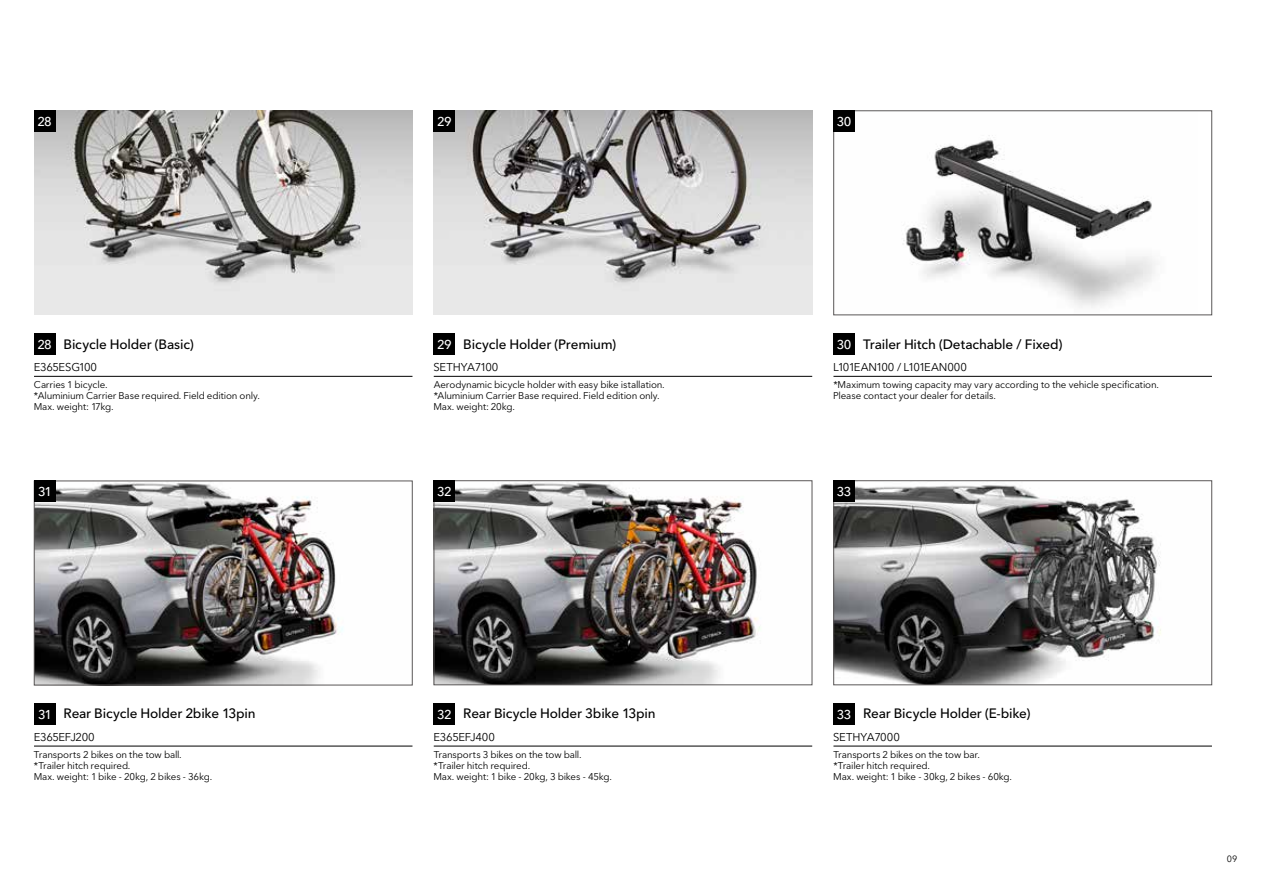
<style>
.page{position:relative;width:1263px;height:893px;background:#fff}
.page>*{position:absolute;margin:0;border:0;box-sizing:border-box;transform-origin:0 0}
.t1{font:500 13.5px "Avenir Next LT Pro";letter-spacing:-.015em;color:#000}
.t2{font:500 12.75px "Avenir Next LT Pro";letter-spacing:-.055em;color:#fff}
.t3{font:11.25px "Avenir Next LT Pro";letter-spacing:-.025em;color:#000}
.t4{font:11.25px "Avenir Next LT Pro";letter-spacing:-.07em;color:#000}
.t5{font:9.75px/11.2px "Avenir Next LT Pro";letter-spacing:-.02em;color:#000}
.t6{font:9px "Avenir Next LT Pro";color:#000}
</style>
<div class="page">
<img style="left:835px;top:485px;width:326px;height:198px">
<div style="left:833px;top:480px;width:379px;height:205px;border:1px solid #5a5757"></div>
<img style="left:36px;top:483px;width:307px;height:200px">
<div style="left:34px;top:481px;width:378px;height:204px;border:1px solid #5a5757"></div>
<img style="left:434px;top:111px;width:378px;height:204px">
<img style="left:34px;top:111px;width:378px;height:204px">
<img style="left:436px;top:482px;width:324px;height:201px">
<div style="left:434px;top:480px;width:378px;height:205px;border:1px solid #5a5757"></div>
<img style="left:903px;top:135px;width:253px;height:173px">
<div style="left:833px;top:111px;width:379px;height:204px;border:1px solid #5a5757"></div>
<hr style="left:34px;top:376px;width:378px;height:1px;background:#000">
<hr style="left:434px;top:376px;width:378px;height:1px;background:#000">
<hr style="left:833px;top:376px;width:379px;height:1px;background:#000">
<hr style="left:34px;top:746px;width:378px;height:1px;background:#000">
<hr style="left:434px;top:746px;width:378px;height:1px;background:#000">
<hr style="left:833px;top:746px;width:379px;height:1px;background:#000">
<div style="left:34px;top:111px;width:21px;height:21px;background:#000"></div>
<div style="left:34px;top:334px;width:21px;height:21px;background:#000"></div>
<div style="left:434px;top:111px;width:21px;height:21px;background:#000"></div>
<div style="left:434px;top:334px;width:21px;height:21px;background:#000"></div>
<div style="left:833px;top:111px;width:22px;height:21px;background:#000"></div>
<div style="left:833px;top:334px;width:22px;height:21px;background:#000"></div>
<div style="left:34px;top:481px;width:21px;height:21px;background:#000"></div>
<div style="left:34px;top:704px;width:21px;height:21px;background:#000"></div>
<div style="left:434px;top:704px;width:21px;height:21px;background:#000"></div>
<div style="left:833px;top:704px;width:22px;height:21px;background:#000"></div>
<div style="left:434px;top:481px;width:21px;height:21px;background:#000"></div>
<div style="left:833px;top:481px;width:22px;height:21px;background:#000"></div>
<h2 class="t2" style="left:37px;top:114px;width:16px">28</h2>
<h2 class="t2" style="left:437px;top:114px;width:16px">29</h2>
<h2 class="t2" style="left:837px;top:114px;width:16px">30</h2>
<h1 class="t1" style="left:64px;top:336px;width:132px">Bicycle Holder (Basic)</h1>
<p class="t3" style="left:34px;top:360px;width:65px">E365ESG100</p>
<p class="t5" style="left:34px;top:379px;width:228px">Carries 1 bicycle.<br>*Aluminium Carrier Base required. Field edition only.<br>Max. weight: 17kg.</p>
<h2 class="t2" style="left:37px;top:337px;width:16px">28</h2>
<h1 class="t1" style="left:463px;top:336px;width:154px">Bicycle Holder (Premium)</h1>
<p class="t3" style="left:434px;top:360px;width:66px">SETHYA7100</p>
<p class="t5" style="left:433px;top:379px;width:233px">Aerodynamic bicycle holder with easy bike istallation. *Aluminium Carrier Base required. Field edition only.<br>Max. weight: 20kg.</p>
<h2 class="t2" style="left:437px;top:337px;width:16px">29</h2>
<h1 class="t1" style="left:863px;top:336px;width:201px">Trailer Hitch (Detachable / Fixed)</h1>
<p class="t4" style="left:833px;top:360px;width:135px">L101EAN100 / L101EAN000</p>
<p class="t5" style="left:833px;top:379px;width:327px">*Maximum towing capacity may vary according to the vehicle specification.<br>Please contact your dealer for details.</p>
<h2 class="t2" style="left:837px;top:337px;width:16px">30</h2>
<h2 class="t2" style="left:38px;top:484px;width:15px">31</h2>
<h2 class="t2" style="left:437px;top:484px;width:16px">32</h2>
<h2 class="t2" style="left:837px;top:484px;width:16px">33</h2>
<h1 class="t1" style="left:64px;top:705px;width:194px">Rear Bicycle Holder 2bike 13pin</h1>
<p class="t3" style="left:34px;top:730px;width:63px">E365EFJ200</p>
<p class="t5" style="left:34px;top:749px;width:180px">Transports 2 bikes on the tow ball. *Trailer hitch required.<br>Max. weight: 1 bike - 20kg, 2 bikes - 36kg.</p>
<h1 class="t1" style="left:463px;top:705px;width:194px">Rear Bicycle Holder 3bike 13pin</h1>
<p class="t3" style="left:433px;top:730px;width:63px">E365EFJ400</p>
<p class="t5" style="left:433px;top:749px;width:180px">Transports 3 bikes on the tow ball. *Trailer hitch required.<br>Max. weight: 1 bike - 20kg, 3 bikes - 45kg.</p>
<h1 class="t1" style="left:863px;top:705px;width:169px">Rear Bicycle Holder (E-bike)</h1>
<p class="t3" style="left:833px;top:730px;width:68px">SETHYA7000</p>
<p class="t5" style="left:833px;top:749px;width:180px">Transports 2 bikes on the tow bar. *Trailer hitch required.<br>Max. weight: 1 bike - 30kg, 2 bikes - 60kg.</p>
<h2 class="t2" style="left:38px;top:707px;width:15px">31</h2>
<h2 class="t2" style="left:437px;top:707px;width:16px">32</h2>
<h2 class="t2" style="left:837px;top:707px;width:16px">33</h2>
<p class="t6" style="left:1227px;top:854px;width:12px">09</p>
</div>
